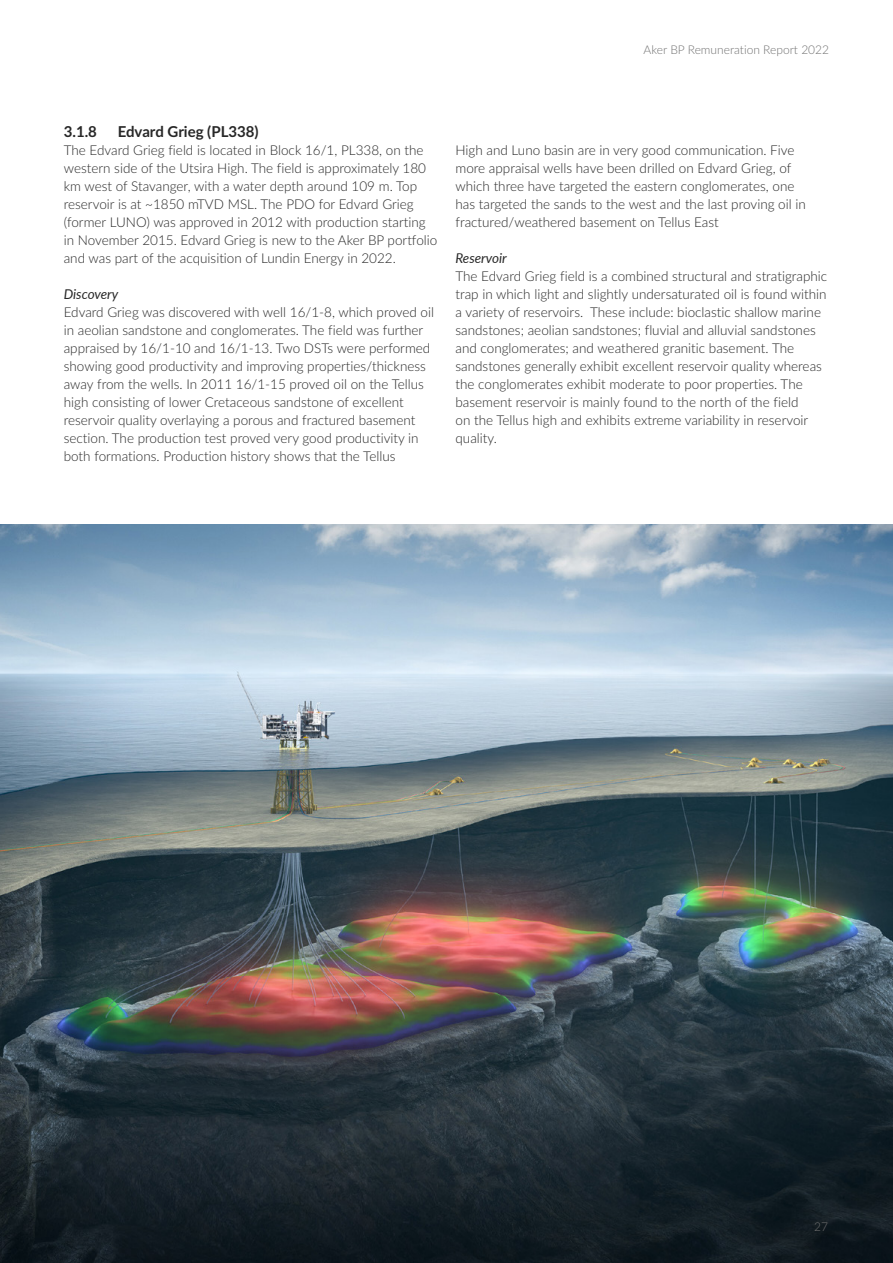
<style>
.page{position:relative;width:893px;height:1263px;background:#fff}
.page>*{position:absolute;margin:0;border:0;box-sizing:border-box;transform-origin:0 0}
.t1{font:700 15px "Lato";color:#272727}
.t2{font:300 13.5px/18px "Lato";color:#272727}
.t3{font:italic 13.5px "Lato";color:#272727}
.t4{font:300 12px "Lato";color:#727272}
</style>
<div class="page">
<img style="left:1px;top:524px;width:892px;height:739px">
<p class="t4" style="left:644px;top:42px;width:187px">Aker BP Remuneration Report 2022</p>
<p class="t1" style="left:64px;top:121px;width:35px">3.1.8</p>
<p class="t1" style="left:118px;top:121px;width:142px">Edvard Grieg (PL338)</p>
<p class="t2" style="left:64px;top:141px;width:375px">The Edvard Grieg field is located in Block 16/1, PL338, on the western side of the Utsira High. The field is approximately 180 km west of Stavanger, with a water depth around 109 m. Top reservoir is at ~1850 mTVD MSL. The PDO for Edvard Grieg (former LUNO) was approved in 2012 with production starting in November 2015. Edvard Grieg is new to the Aker BP portfolio and was part of the acquisition of Lundin Energy in 2022.</p>
<p class="t3" style="left:64px;top:284px;width:56px">Discovery</p>
<p class="t2" style="left:64px;top:303px;width:372px">Edvard Grieg was discovered with well 16/1-8, which proved oil in aeolian sandstone and conglomerates. The field was further appraised by 16/1-10 and 16/1-13. Two DSTs were performed showing good productivity and improving properties/thickness away from the wells. In 2011 16/1-15 proved oil on the Tellus high consisting of lower Cretaceous sandstone of excellent reservoir quality overlaying a porous and fractured basement section. The production test proved very good productivity in both formations. Production history shows that the Tellus</p>
<p class="t2" style="left:455px;top:141px;width:352px">High and Luno basin are in very good communication. Five more appraisal wells have been drilled on Edvard Grieg, of which three have targeted the eastern conglomerates, one has targeted the sands to the west and the last proving oil in fractured/weathered basement on Tellus East</p>
<p class="t3" style="left:455px;top:248px;width:53px">Reservoir</p>
<p class="t2" style="left:455px;top:267px;width:373px">The Edvard Grieg field is a combined structural and stratigraphic trap in which light and slightly undersaturated oil is found within a variety of reservoirs. These include: bioclastic shallow marine sandstones; aeolian sandstones; fluvial and alluvial sandstones and conglomerates; and weathered granitic basement. The sandstones generally exhibit excellent reservoir quality whereas the conglomerates exhibit moderate to poor properties. The basement reservoir is mainly found to the north of the field<br>on the Tellus high and exhibits extreme variability in reservoir quality.</p>
<p class="t4" style="left:814px;top:1218px;width:15px">27</p>
</div>
